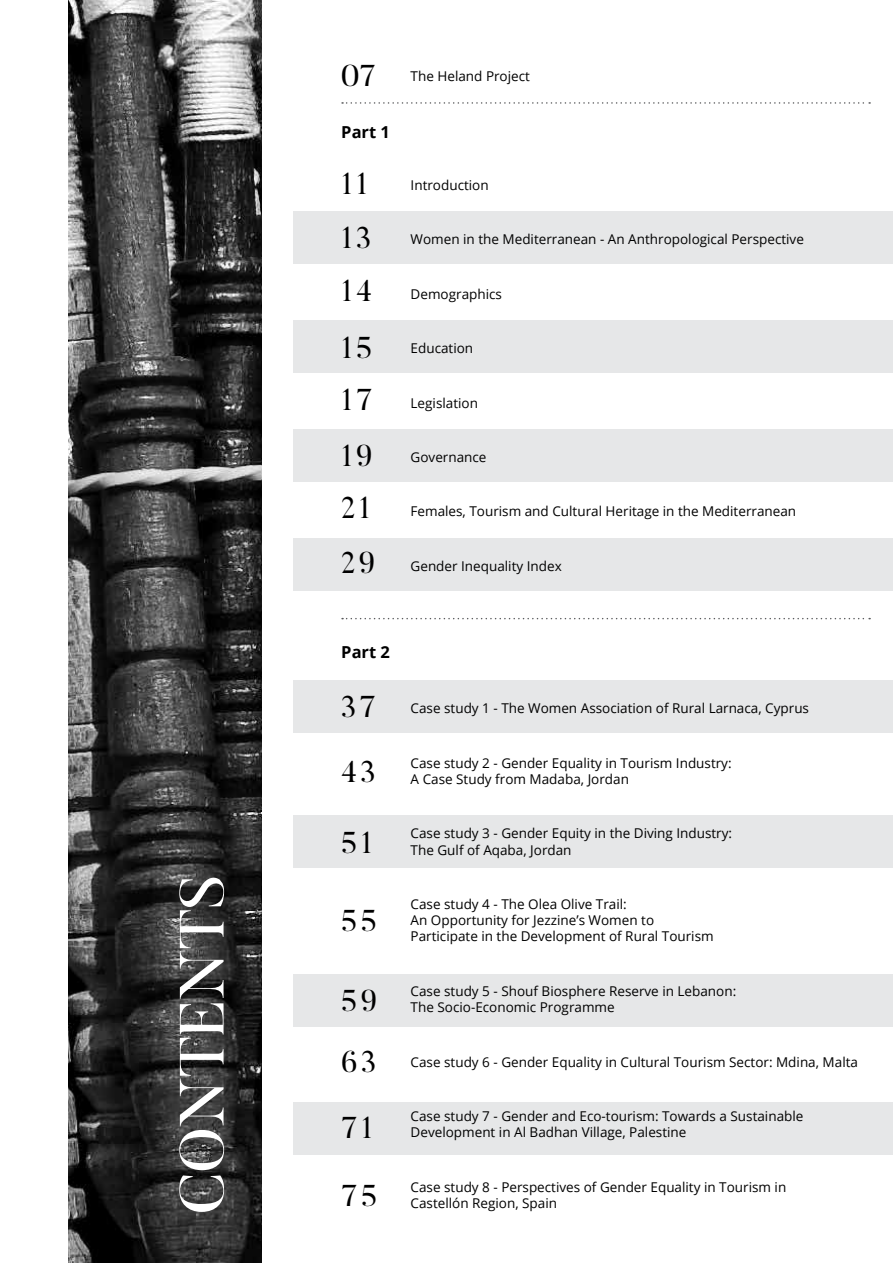
<style>
.page{position:relative;width:893px;height:1263px;background:#fff}
.page>*{position:absolute;margin:0;border:0;box-sizing:border-box;transform-origin:0 0}
.t1{font:62.1px "Butler";color:#fff}
.t2{font:30px/53.2px "Butler";letter-spacing:.11em;color:#000}
.t3{font:700 16.5px "Open Sans";color:#000}
.t4{font:13.5px/16.2px "Open Sans";color:#000}
</style>
<div class="page">
<img style="left:68px;top:0;width:193px;height:1263px">
<div style="left:293px;top:1102px;width:600px;height:52px;background:#e6e7e8"></div>
<div style="left:293px;top:974px;width:600px;height:53px;background:#e6e7e8"></div>
<div style="left:293px;top:815px;width:600px;height:53px;background:#e6e7e8"></div>
<div style="left:293px;top:538px;width:600px;height:52px;background:#e6e7e8"></div>
<div style="left:293px;top:680px;width:600px;height:53px;background:#e6e7e8"></div>
<div style="left:293px;top:429px;width:600px;height:53px;background:#e6e7e8"></div>
<div style="left:293px;top:320px;width:600px;height:53px;background:#e6e7e8"></div>
<div style="left:293px;top:211px;width:600px;height:53px;background:#e6e7e8"></div>
<svg style="left:342px;top:102px;width:528px;height:2px"></svg>
<svg style="left:342px;top:618px;width:528px;height:1px"></svg>
<h1 class="t1" style="left:163px;top:1214px;width:343px;rotate:-90deg">contents</h1>
<h2 class="t2" style="left:341px;top:48px;width:36px">07</h2>
<p class="t3" style="left:341px;top:121px;width:50px">Part 1</p>
<h2 class="t2" style="left:341px;top:157px;width:32px">11<br>13<br>14</h2>
<h2 class="t2" style="left:341px;top:321px;width:33px;line-height:52.2px">15<br>17</h2>
<h2 class="t2" style="left:341px;top:429px;width:33px;line-height:52.2px">19<br>21</h2>
<h2 class="t2" style="left:341px;top:536px;width:35px">29</h2>
<p class="t4" style="left:411px;top:67px;width:121px">The Heland Project</p>
<p class="t4" style="left:411px;top:176px;width:80px">Introduction</p>
<p class="t4" style="left:411px;top:231px;width:395px">Women in the Mediterranean - An Anthropological Perspective</p>
<p class="t4" style="left:411px;top:285px;width:93px">Demographics</p>
<p class="t4" style="left:411px;top:340px;width:64px">Education</p>
<p class="t4" style="left:411px;top:394px;width:69px">Legislation</p>
<p class="t4" style="left:411px;top:449px;width:77px">Governance</p>
<p class="t4" style="left:411px;top:503px;width:387px">Females, Tourism and Cultural Heritage in the Mediterranean</p>
<p class="t4" style="left:411px;top:558px;width:153px">Gender Inequality Index</p>
<p class="t3" style="left:341px;top:640px;width:50px">Part 2</p>
<h2 class="t2" style="left:341px;top:680px;width:36px">37</h2>
<h2 class="t2" style="left:341px;top:745px;width:36px">43</h2>
<h2 class="t2" style="left:341px;top:816px;width:32px">51</h2>
<h2 class="t2" style="left:341px;top:894px;width:37px">55</h2>
<h2 class="t2" style="left:341px;top:969px;width:37px;line-height:61.7px">59<br>63</h2>
<h2 class="t2" style="left:341px;top:1101px;width:33px">71</h2>
<h2 class="t2" style="left:341px;top:1168px;width:37px">75</h2>
<p class="t4" style="left:411px;top:700px;width:400px">Case study 1 - The Women Association of Rural Larnaca, Cyprus</p>
<p class="t4" style="left:411px;top:754px;width:323px">Case study 2 - Gender Equality in Tourism Industry:<br>A Case Study from Madaba, Jordan</p>
<p class="t4" style="left:411px;top:825px;width:323px">Case study 3 - Gender Equity in the Diving Industry:<br>The Gulf of Aqaba, Jordan</p>
<p class="t4" style="left:411px;top:896px;width:305px">Case study 4 - The Olea Olive Trail:<br>An Opportunity for Jezzine’s Women to<br>Participate in the Development of Rural Tourism</p>
<p class="t4" style="left:411px;top:982px;width:327px">Case study 5 - Shouf Biosphere Reserve in Lebanon:<br>The Socio-Economic Programme</p>
<p class="t4" style="left:411px;top:1053px;width:449px">Case study 6 - Gender Equality in Cultural Tourism Sector: Mdina, Malta</p>
<p class="t4" style="left:411px;top:1108px;width:394px">Case study 7 - Gender and Eco-tourism: Towards a Sustainable<br>Development in Al Badhan Village, Palestine</p>
<p class="t4" style="left:411px;top:1178px;width:377px">Case study 8 - Perspectives of Gender Equality in Tourism in</p>
<p class="t4" style="left:411px;top:1194px;width:148px">Castellón Region, Spain</p>
</div>
